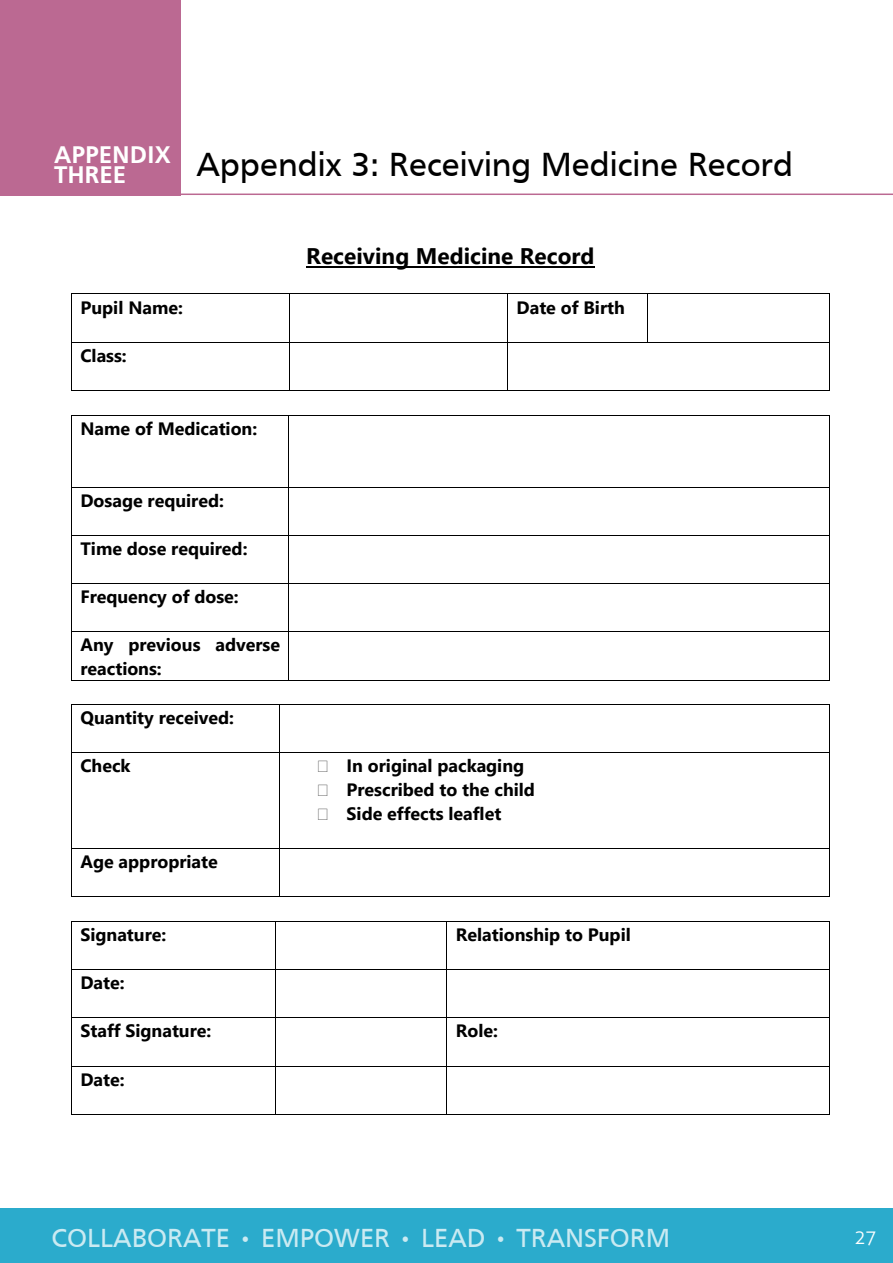
<style>
.page{position:relative;width:893px;height:1263px;background:#fff}
.page>*{position:absolute;margin:0;border:0;box-sizing:border-box;transform-origin:0 0}
.t1{font:34.5px "Frutiger";color:#000}
.t2{font:27px "Frutiger";color:#caeaf2}
.t3{font:700 24.9px/20.1px "Frutiger";color:#fff}
.t4{font:700 22.5px "Segoe UI";letter-spacing:.005em;color:#000}
.t5{font:300 19.5px "Aller";color:#fff}
.t6{font:700 17.85px/23.7px "Segoe UI";color:#000}
</style>
<div class="page">
<div style="left:0;top:1209px;width:893px;height:54px;background:#2babcc"></div>
<hr style="left:181px;top:194px;width:712px;height:1px;background:#bb6992">
<div style="left:0;top:0;width:180px;height:196px;background:#bb6992"></div>
<hr style="left:306px;top:266px;width:289px;height:1px;background:#000">
<hr style="left:72px;top:293px;width:217px;height:1px;background:#000">
<hr style="left:290px;top:293px;width:217px;height:1px;background:#000">
<hr style="left:508px;top:293px;width:139px;height:1px;background:#000">
<hr style="left:648px;top:293px;width:181px;height:1px;background:#000">
<hr style="left:71px;top:294px;width:1px;height:48px;background:#000">
<hr style="left:289px;top:294px;width:1px;height:48px;background:#000">
<hr style="left:507px;top:294px;width:1px;height:48px;background:#000">
<hr style="left:647px;top:294px;width:1px;height:48px;background:#000">
<hr style="left:829px;top:294px;width:1px;height:48px;background:#000">
<hr style="left:72px;top:342px;width:217px;height:1px;background:#000">
<hr style="left:290px;top:342px;width:217px;height:1px;background:#000">
<hr style="left:508px;top:342px;width:139px;height:1px;background:#000">
<hr style="left:648px;top:342px;width:181px;height:1px;background:#000">
<hr style="left:71px;top:343px;width:1px;height:47px;background:#000">
<hr style="left:72px;top:390px;width:217px;height:1px;background:#000">
<hr style="left:289px;top:343px;width:1px;height:47px;background:#000">
<hr style="left:290px;top:390px;width:217px;height:1px;background:#000">
<hr style="left:507px;top:343px;width:1px;height:47px;background:#000">
<hr style="left:508px;top:390px;width:321px;height:1px;background:#000">
<hr style="left:829px;top:343px;width:1px;height:47px;background:#000">
<hr style="left:72px;top:415px;width:216px;height:1px;background:#000">
<hr style="left:289px;top:415px;width:540px;height:1px;background:#000">
<hr style="left:71px;top:416px;width:1px;height:71px;background:#000">
<hr style="left:288px;top:416px;width:1px;height:71px;background:#000">
<hr style="left:829px;top:416px;width:1px;height:71px;background:#000">
<hr style="left:72px;top:487px;width:216px;height:1px;background:#000">
<hr style="left:289px;top:487px;width:540px;height:1px;background:#000">
<hr style="left:71px;top:488px;width:1px;height:47px;background:#000">
<hr style="left:288px;top:488px;width:1px;height:47px;background:#000">
<hr style="left:829px;top:488px;width:1px;height:47px;background:#000">
<hr style="left:72px;top:535px;width:216px;height:1px;background:#000">
<hr style="left:289px;top:535px;width:540px;height:1px;background:#000">
<hr style="left:71px;top:536px;width:1px;height:47px;background:#000">
<hr style="left:288px;top:536px;width:1px;height:47px;background:#000">
<hr style="left:829px;top:536px;width:1px;height:47px;background:#000">
<hr style="left:72px;top:583px;width:216px;height:1px;background:#000">
<hr style="left:289px;top:583px;width:540px;height:1px;background:#000">
<hr style="left:71px;top:584px;width:1px;height:48px;background:#000">
<hr style="left:288px;top:584px;width:1px;height:48px;background:#000">
<hr style="left:829px;top:584px;width:1px;height:48px;background:#000">
<hr style="left:72px;top:632px;width:216px;height:1px;background:#000">
<hr style="left:289px;top:632px;width:540px;height:1px;background:#000">
<hr style="left:71px;top:632px;width:1px;height:48px;background:#000">
<hr style="left:72px;top:680px;width:216px;height:1px;background:#000">
<hr style="left:288px;top:632px;width:1px;height:48px;background:#000">
<hr style="left:289px;top:680px;width:540px;height:1px;background:#000">
<hr style="left:829px;top:632px;width:1px;height:48px;background:#000">
<hr style="left:72px;top:704px;width:207px;height:1px;background:#000">
<hr style="left:280px;top:704px;width:549px;height:1px;background:#000">
<hr style="left:71px;top:705px;width:1px;height:47px;background:#000">
<hr style="left:279px;top:705px;width:1px;height:47px;background:#000">
<hr style="left:829px;top:705px;width:1px;height:47px;background:#000">
<hr style="left:72px;top:752px;width:207px;height:1px;background:#000">
<hr style="left:280px;top:752px;width:549px;height:1px;background:#000">
<hr style="left:71px;top:753px;width:1px;height:95px;background:#000">
<hr style="left:279px;top:753px;width:1px;height:95px;background:#000">
<hr style="left:829px;top:753px;width:1px;height:95px;background:#000">
<hr style="left:72px;top:848px;width:207px;height:1px;background:#000">
<hr style="left:280px;top:848px;width:549px;height:1px;background:#000">
<hr style="left:71px;top:849px;width:1px;height:47px;background:#000">
<hr style="left:72px;top:896px;width:207px;height:1px;background:#000">
<hr style="left:279px;top:849px;width:1px;height:47px;background:#000">
<hr style="left:280px;top:896px;width:549px;height:1px;background:#000">
<hr style="left:829px;top:849px;width:1px;height:47px;background:#000">
<hr style="left:72px;top:921px;width:203px;height:1px;background:#000">
<hr style="left:275px;top:921px;width:172px;height:1px;background:#000">
<hr style="left:447px;top:921px;width:382px;height:1px;background:#000">
<hr style="left:71px;top:922px;width:1px;height:47px;background:#000">
<hr style="left:275px;top:922px;width:1px;height:47px;background:#000">
<hr style="left:447px;top:922px;width:1px;height:47px;background:#000">
<hr style="left:829px;top:922px;width:1px;height:47px;background:#000">
<hr style="left:72px;top:969px;width:203px;height:1px;background:#000">
<hr style="left:275px;top:969px;width:172px;height:1px;background:#000">
<hr style="left:447px;top:969px;width:382px;height:1px;background:#000">
<hr style="left:71px;top:970px;width:1px;height:47px;background:#000">
<hr style="left:275px;top:970px;width:1px;height:47px;background:#000">
<hr style="left:447px;top:970px;width:1px;height:47px;background:#000">
<hr style="left:829px;top:970px;width:1px;height:47px;background:#000">
<hr style="left:72px;top:1017px;width:203px;height:1px;background:#000">
<hr style="left:275px;top:1017px;width:172px;height:1px;background:#000">
<hr style="left:447px;top:1017px;width:382px;height:1px;background:#000">
<hr style="left:71px;top:1018px;width:1px;height:48px;background:#000">
<hr style="left:275px;top:1018px;width:1px;height:48px;background:#000">
<hr style="left:447px;top:1018px;width:1px;height:48px;background:#000">
<hr style="left:829px;top:1018px;width:1px;height:48px;background:#000">
<hr style="left:72px;top:1066px;width:203px;height:1px;background:#000">
<hr style="left:275px;top:1066px;width:172px;height:1px;background:#000">
<hr style="left:447px;top:1066px;width:382px;height:1px;background:#000">
<hr style="left:71px;top:1066px;width:1px;height:48px;background:#000">
<hr style="left:72px;top:1114px;width:203px;height:1px;background:#000">
<hr style="left:275px;top:1066px;width:1px;height:48px;background:#000">
<hr style="left:275px;top:1114px;width:172px;height:1px;background:#000">
<hr style="left:447px;top:1066px;width:1px;height:48px;background:#000">
<hr style="left:447px;top:1114px;width:382px;height:1px;background:#000">
<hr style="left:829px;top:1066px;width:1px;height:48px;background:#000">
<h3 class="t3" style="left:54px;top:144px;width:118px">APPENDIX<br>THREE</h3>
<h1 class="t1" style="left:196px;top:145px;width:598px">Appendix 3: Receiving Medicine Record</h1>
<p class="t4" style="left:306px;top:235px;width:290px">Receiving Medicine Record</p>
<p class="t6" style="left:80px;top:294px;width:104px">Pupil Name:</p>
<p class="t6" style="left:517px;top:294px;width:110px">Date of Birth</p>
<p class="t6" style="left:80px;top:342px;width:48px">Class:</p>
<p class="t6" style="left:80px;top:415px;width:178px">Name of Medication:</p>
<p class="t6" style="left:80px;top:487px;width:145px">Dosage required:</p>
<p class="t6" style="left:80px;top:535px;width:169px">Time dose required:</p>
<p class="t6" style="left:80px;top:584px;width:160px">Frequency of dose:</p>
<p class="t6" style="left:80px;top:632px;width:201px">Any previous adverse reactions:</p>
<p class="t6" style="left:80px;top:705px;width:155px">Quantity received:</p>
<p class="t6" style="left:80px;top:753px;width:52px">Check</p>
<p class="t6" style="left:347px;top:753px;width:190px">In original packaging<br>Prescribed to the child<br>Side effects leaflet</p>
<p class="t6" style="left:80px;top:848px;width:139px">Age appropriate</p>
<p class="t6" style="left:80px;top:921px;width:87px">Signature:</p>
<p class="t6" style="left:456px;top:921px;width:176px">Relationship to Pupil</p>
<p class="t6" style="left:80px;top:969px;width:46px">Date:</p>
<p class="t6" style="left:80px;top:1018px;width:132px">Staff Signature:</p>
<p class="t6" style="left:456px;top:1018px;width:44px">Role:</p>
<p class="t6" style="left:80px;top:1066px;width:46px">Date:</p>
<h2 class="t2" style="left:52px;top:1222px;width:620px">COLLABORATE • EMPOWER • LEAD • TRANSFORM</h2>
<p class="t5" style="left:854px;top:1225px;width:24px">27</p>
</div>
